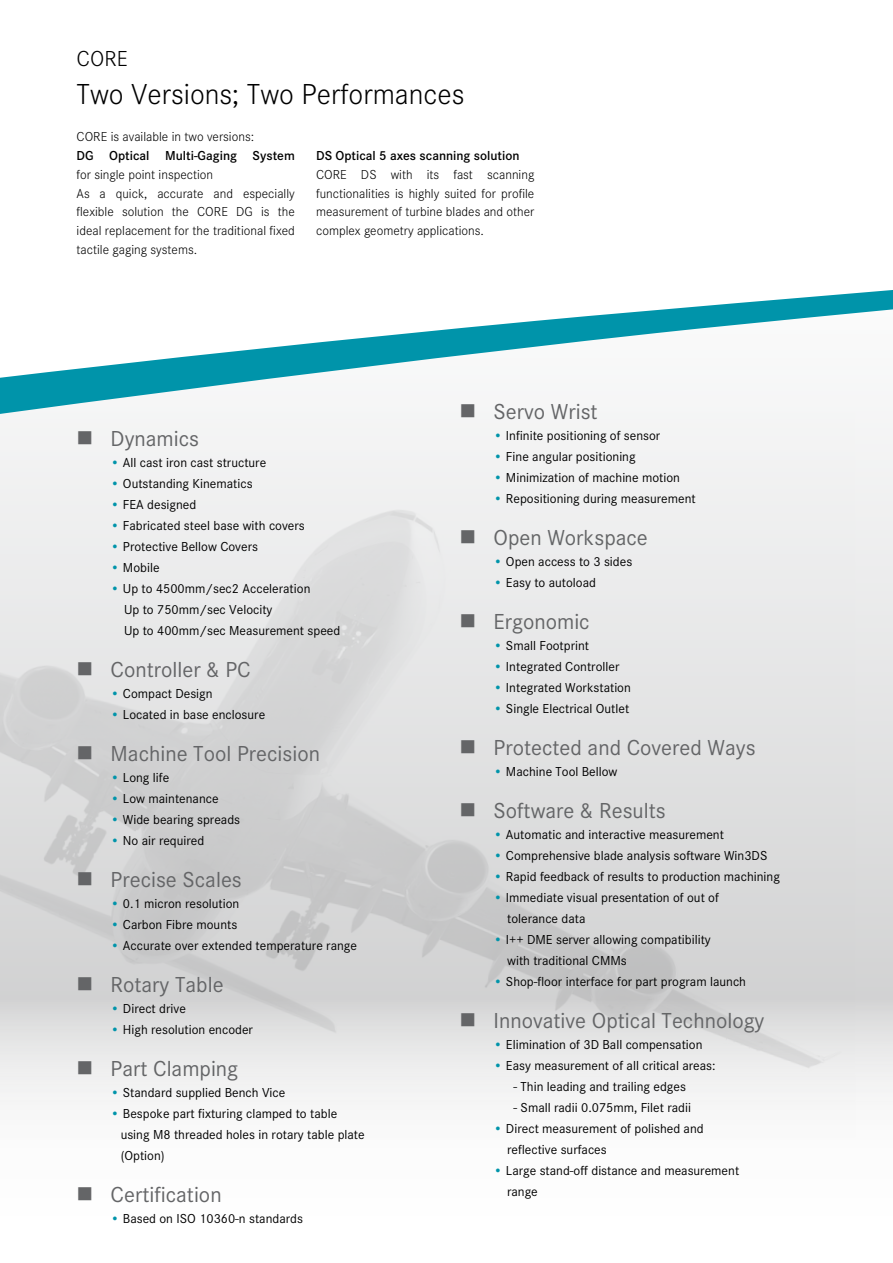
<style>
.page{position:relative;width:893px;height:1263px;background:#fff}
.page>*{position:absolute;margin:0;border:0;box-sizing:border-box;transform-origin:0 0}
.t1{font:300 30px "Corporate S";color:#000}
.t2{font:22.5px "Corporate S";color:#646567}
.t3{font:300 22.5px "Corporate S";color:#000}
.t4{font:13.5px/21px "Corporate S";color:#000}
.t5{font:300 13.5px/18.8px "Corporate S";color:#000}
.t6{font:600 13.5px "Corporate S";color:#000}
.s1{color:#0094aa}
</style>
<div class="page">
<svg style="left:855px;top:423px;width:38px;height:576px"></svg>
<svg style="left:0;top:290px;width:892px;height:126px"></svg>
<svg style="left:892px;top:290px;width:1px;height:20px"></svg>
<h2 class="t3" style="left:77px;top:47px;width:53px">CORE</h2>
<h1 class="t1" style="left:77px;top:78px;width:389px">Two Versions; Two Performances</h1>
<p class="t5" style="left:77px;top:128px;width:179px">CORE is available in two versions:</p>
<p class="t6" style="left:77px;top:148px;width:220px">DG Optical Multi-Gaging System</p>
<p class="t5" style="left:77px;top:165px;width:220px">for single point inspection<br>As a quick, accurate and especially flexible solution the CORE DG is the ideal replacement for the traditional fixed tactile gaging systems.</p>
<p class="t6" style="left:316px;top:148px;width:205px">DS Optical 5 axes scanning solution</p>
<p class="t5" style="left:316px;top:165px;width:220px;text-align:justify">CORE DS with its fast scanning functionalities is highly suited for profile measurement of turbine blades and other complex geometry applications.</p>
<h2 class="t2" style="left:77px;top:426px;width:124px">■ Dynamics</h2>
<p class="t4" style="left:111px;top:452px;width:157px"><span class="s1">•</span> All cast iron cast structure</p>
<p class="t4" style="left:111px;top:473px;width:144px"><span class="s1">•</span> Outstanding Kinematics</p>
<p class="t4" style="left:111px;top:494px;width:87px"><span class="s1">•</span> FEA designed</p>
<p class="t4" style="left:111px;top:515px;width:196px"><span class="s1">•</span> Fabricated steel base with covers</p>
<p class="t4" style="left:111px;top:536px;width:149px"><span class="s1">•</span> Protective Bellow Covers</p>
<p class="t4" style="left:111px;top:557px;width:51px"><span class="s1">•</span> Mobile</p>
<p class="t4" style="left:124px;top:578px;width:218px;text-indent:-14px"><span class="s1">•</span> Up to 4500mm/sec2 Acceleration<br>Up to 750mm/sec Velocity<br>Up to 400mm/sec Measurement speed</p>
<h2 class="t2" style="left:77px;top:657px;width:176px">■ Controller &amp; PC</h2>
<p class="t4" style="left:111px;top:683px;width:104px"><span class="s1">•</span> Compact Design</p>
<p class="t4" style="left:111px;top:704px;width:156px"><span class="s1">•</span> Located in base enclosure</p>
<h2 class="t2" style="left:77px;top:741px;width:245px">■ Machine Tool Precision</h2>
<p class="t4" style="left:111px;top:767px;width:60px"><span class="s1">•</span> Long life</p>
<p class="t4" style="left:111px;top:788px;width:110px"><span class="s1">•</span> Low maintenance</p>
<p class="t4" style="left:111px;top:809px;width:131px"><span class="s1">•</span> Wide bearing spreads</p>
<p class="t4" style="left:111px;top:830px;width:95px"><span class="s1">•</span> No air required</p>
<h2 class="t2" style="left:77px;top:867px;width:167px">■ Precise Scales</h2>
<p class="t4" style="left:111px;top:893px;width:130px"><span class="s1">•</span> 0.1 micron resolution</p>
<p class="t4" style="left:111px;top:914px;width:128px"><span class="s1">•</span> Carbon Fibre mounts</p>
<p class="t4" style="left:111px;top:935px;width:248px"><span class="s1">•</span> Accurate over extended temperature range</p>
<h2 class="t2" style="left:77px;top:972px;width:149px">■ Rotary Table</h2>
<p class="t4" style="left:111px;top:998px;width:77px"><span class="s1">•</span> Direct drive</p>
<p class="t4" style="left:111px;top:1019px;width:144px"><span class="s1">•</span> High resolution encoder</p>
<h2 class="t2" style="left:77px;top:1056px;width:163px">■ Part Clamping</h2>
<p class="t4" style="left:111px;top:1082px;width:176px"><span class="s1">•</span> Standard supplied Bench Vice</p>
<p class="t4" style="left:121px;top:1103px;width:246px;text-indent:-10px"><span class="s1">•</span> Bespoke part fixturing clamped to table using M8 threaded holes in rotary table plate (Option)</p>
<h2 class="t2" style="left:77px;top:1182px;width:147px">■ Certification</h2>
<p class="t4" style="left:111px;top:1208px;width:194px"><span class="s1">•</span> Based on ISO 10360-n standards</p>
<h2 class="t2" style="left:460px;top:399px;width:140px">■ Servo Wrist</h2>
<p class="t4" style="left:494px;top:425px;width:168px"><span class="s1">•</span> Infinite positioning of sensor</p>
<p class="t4" style="left:494px;top:446px;width:144px"><span class="s1">•</span> Fine angular positioning</p>
<p class="t4" style="left:494px;top:467px;width:188px"><span class="s1">•</span> Minimization of machine motion</p>
<p class="t4" style="left:494px;top:488px;width:204px"><span class="s1">•</span> Repositioning during measurement</p>
<h2 class="t2" style="left:460px;top:525px;width:190px">■ Open Workspace</h2>
<p class="t4" style="left:494px;top:551px;width:140px"><span class="s1">•</span> Open access to 3 sides</p>
<p class="t4" style="left:494px;top:572px;width:104px"><span class="s1">•</span> Easy to autoload</p>
<h2 class="t2" style="left:460px;top:609px;width:132px">■ Ergonomic</h2>
<p class="t4" style="left:494px;top:635px;width:97px"><span class="s1">•</span> Small Footprint</p>
<p class="t4" style="left:494px;top:656px;width:127px"><span class="s1">•</span> Integrated Controller</p>
<p class="t4" style="left:494px;top:677px;width:139px"><span class="s1">•</span> Integrated Workstation</p>
<p class="t4" style="left:494px;top:698px;width:137px"><span class="s1">•</span> Single Electrical Outlet</p>
<h2 class="t2" style="left:460px;top:735px;width:297px">■ Protected and Covered Ways</h2>
<p class="t4" style="left:494px;top:761px;width:125px"><span class="s1">•</span> Machine Tool Bellow</p>
<h2 class="t2" style="left:460px;top:798px;width:208px">■ Software &amp; Results</h2>
<p class="t4" style="left:494px;top:824px;width:232px"><span class="s1">•</span> Automatic and interactive measurement</p>
<p class="t4" style="left:494px;top:845px;width:275px"><span class="s1">•</span> Comprehensive blade analysis software Win3DS</p>
<p class="t4" style="left:494px;top:866px;width:288px"><span class="s1">•</span> Rapid feedback of results to production machining</p>
<p class="t4" style="left:507px;top:887px;width:213px;text-indent:-14px"><span class="s1">•</span> Immediate visual presentation of out of tolerance data</p>
<p class="t4" style="left:507px;top:929px;width:205px;text-indent:-14px"><span class="s1">•</span> I++ DME server allowing compatibility with traditional CMMs</p>
<p class="t4" style="left:494px;top:971px;width:254px"><span class="s1">•</span> Shop-floor interface for part program launch</p>
<h2 class="t2" style="left:460px;top:1008px;width:306px">■ Innovative Optical Technology</h2>
<p class="t4" style="left:494px;top:1034px;width:210px"><span class="s1">•</span> Elimination of 3D Ball compensation</p>
<p class="t4" style="left:494px;top:1055px;width:223px"><span class="s1">•</span> Easy measurement of all critical areas:</p>
<p class="t4" style="left:514px;top:1076px;width:174px">- Thin leading and trailing edges</p>
<p class="t4" style="left:514px;top:1097px;width:179px">- Small radii 0.075mm, Filet radii</p>
<p class="t4" style="left:507px;top:1118px;width:198px;text-indent:-14px"><span class="s1">•</span> Direct measurement of polished and reflective surfaces</p>
<p class="t4" style="left:507px;top:1160px;width:234px;text-indent:-14px"><span class="s1">•</span> Large stand-off distance and measurement range</p>
</div>
